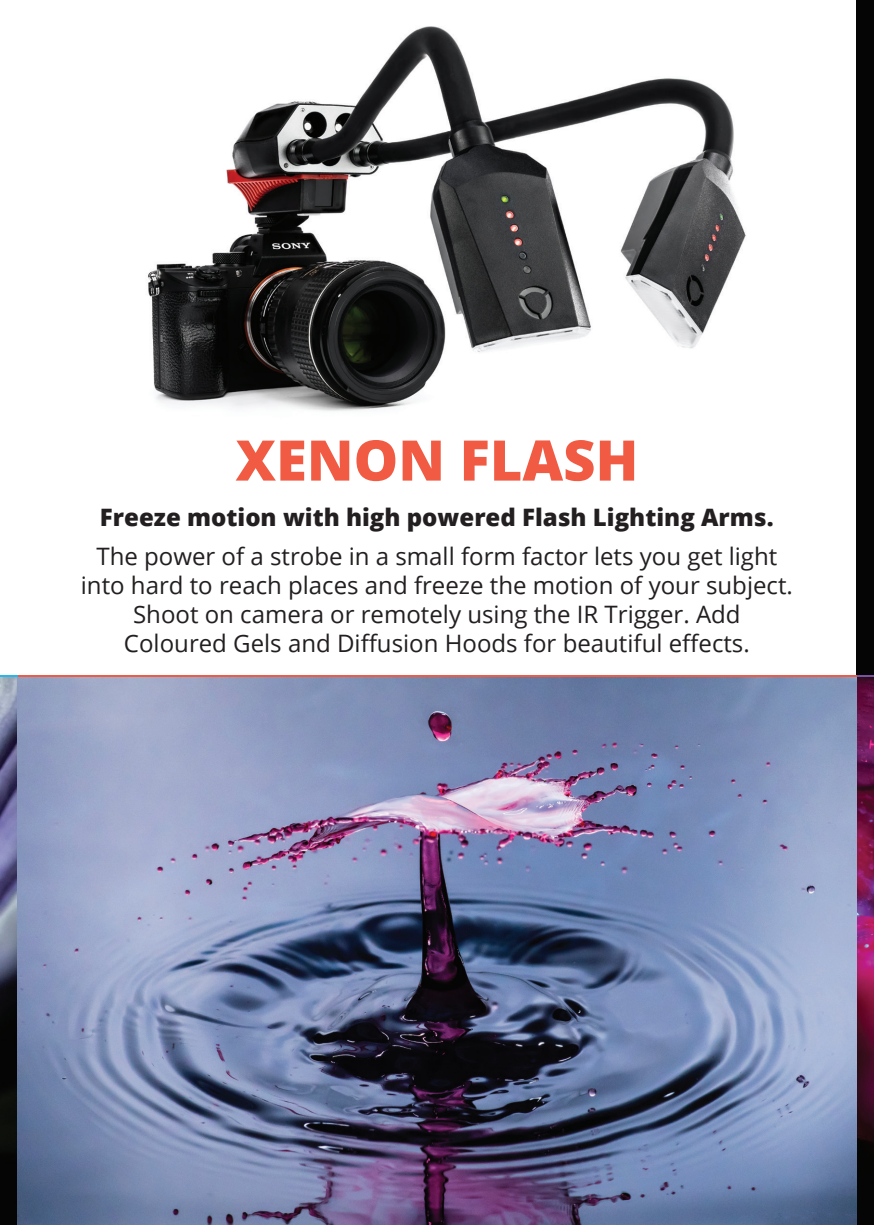
<style>
.page{position:relative;width:874px;height:1225px;background:#fff}
.page>*{position:absolute;margin:0;border:0;box-sizing:border-box;transform-origin:0 0}
.t1{font:800 56px "Open Sans";color:#f15b43}
.t2{font:24px/28.8px "Open Sans";color:#231f20;text-align:center}
.t3{font:800 24px "Open Sans";color:#231f20}
</style>
<div class="page">
<div style="left:856px;top:0;width:17px;height:1225px;background:#050506"></div>
<img style="left:0;top:677px;width:873px;height:548px">
<img style="left:148px;top:26px;width:598px;height:385px">
<svg style="left:856px;top:675px;width:17px;height:2px"></svg>
<hr style="left:17px;top:675px;width:839px;height:2px;background:#f15b43">
<svg style="left:0;top:675px;width:17px;height:2px"></svg>
<h1 class="t1" style="left:235px;top:417px;width:404px">XENON FLASH</h1>
<p class="t3" style="left:100px;top:498px;width:674px">Freeze motion with high powered Flash Lighting Arms.</p>
<p class="t2" style="left:81px;top:541px;width:713px">The power of a strobe in a small form factor lets you get light into hard to reach places and freeze the motion of your subject.<br>Shoot on camera or remotely using the IR Trigger. Add Coloured Gels and Diffusion Hoods for beautiful effects.</p>
</div>
